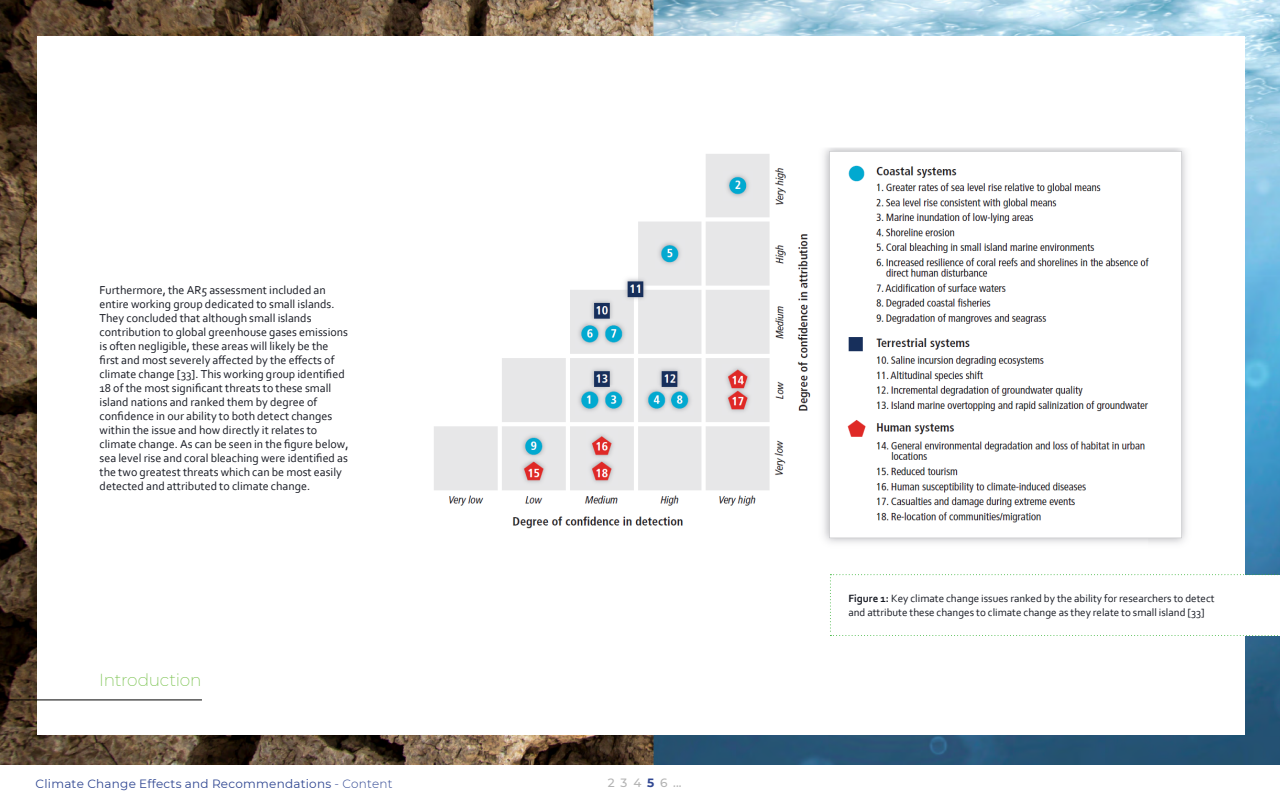
<style>
.page{position:relative;width:1280px;height:800px;background:#fff}
.page>*{position:absolute;margin:0;border:0;box-sizing:border-box;transform-origin:0 0}
.t1{font:200 17px "Montserrat";letter-spacing:-.015em;color:#72bf44}
.t2{font:12px/14px "Corbel";color:#171a23}
.t3{font:12px "Montserrat";letter-spacing:.02em;color:#304792}
.t4{font:500 12px "Montserrat";color:#b3b3b3}
.t5{font:11px/14px "Corbel";color:#171a23}
.s1{font-weight:300}
.s2{font-weight:700;color:#304792}
.s3{font-weight:700}
</style>
<div class="page">
<img style="left:0;top:0;width:1280px;height:765px">
<div style="left:37px;top:36px;width:1208px;height:699px;background:#fff"></div>
<hr style="left:0;top:699px;width:202px;height:1px;background:#000">
<img style="left:434px;top:147px;width:752px;height:397px">
<svg style="left:830px;top:574px;width:450px;height:62px"></svg>
<p class="t2" style="left:100px;top:283px;width:251px">Furthermore, the AR5 assessment included an entire working group dedicated to small islands.<br>They concluded that although small islands contribution to global greenhouse gases emissions is often negligible, these areas will likely be the first and most severely affected by the effects of climate change [33]. This working group identified 18 of the most significant threats to these small island nations and ranked them by degree of confidence in our ability to both detect changes within the issue and how directly it relates to climate change. As can be seen in the figure below, sea level rise and coral bleaching were identified as the two greatest threats which can be most easily detected and attributed to climate change.</p>
<h1 class="t1" style="left:99px;top:669px;width:104px">Introduction</h1>
<p class="t3" style="left:36px;top:775px;width:359px">Climate Change Effects and Recommendations <span class="s1">- Content</span></p>
<p class="t4" style="left:608px;top:774px;width:75px">2 3 4 <span class="s2">5</span> 6 ...</p>
<p class="t5" style="left:848px;top:591px;width:368px"><span class="s3">Figure 1:</span> Key climate change issues ranked by the ability for researchers to detect and attribute these changes to climate change as they relate to small island [33]</p>
</div>
